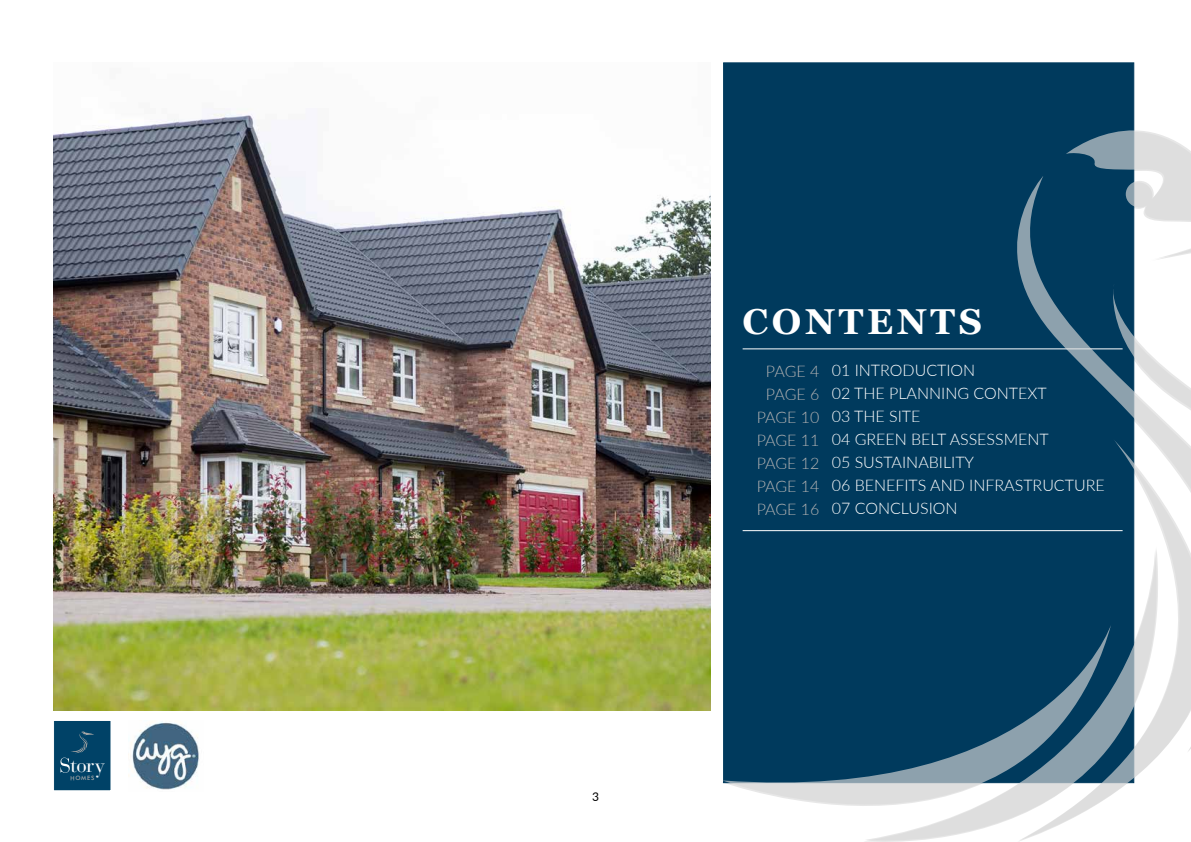
<style>
.page{position:relative;width:1191px;height:842px;background:#fff}
.page>*{position:absolute;margin:0;border:0;box-sizing:border-box;transform-origin:0 0}
.t1{font:700 36px "Georgia";letter-spacing:.1em;color:#fff}
.t2{font:20.6px "Bauer Bodoni LT";color:#fff}
.t3{font:300 16px/23px "Lato";color:#fff}
.t4{font:300 16px/23px "Lato";letter-spacing:-.015em;color:#b3b2b2;text-align:center}
.t5{font:12px "Lato";color:#000}
.t6{font:500 6px "Futura BT";color:#a5a5a4}
</style>
<div class="page">
<div style="left:723px;top:62px;width:411px;height:721px;background:#003a5d;border:1px solid #003a5d"></div>
<img style="left:53px;top:112px;width:657px;height:599px">
<hr style="left:742px;top:348px;width:380px;height:1px;background:#fff">
<hr style="left:742px;top:530px;width:380px;height:1px;background:#fff">
<svg style="left:723px;top:624px;width:142px;height:182px"></svg>
<svg style="left:865px;top:747px;width:153px;height:93px"></svg>
<svg style="left:1018px;top:751px;width:144px;height:89px"></svg>
<svg style="left:975px;top:176px;width:216px;height:575px"></svg>
<svg style="left:1063px;top:130px;width:128px;height:131px"></svg>
<img style="left:128px;top:721px;width:71px;height:69px">
<div style="left:54px;top:720px;width:57px;height:71px;background:#004267"></div>
<svg style="left:60px;top:731px;width:34px;height:49px"></svg>
<div style="left:53px;top:720px;width:58px;height:71px;border:1px solid #fff"></div>
<p class="t2" style="left:70px;top:753px;width:36px">tory</p>
<p class="t6" style="left:75px;top:775px;width:20px">OMES</p>
<p class="t5" style="left:592px;top:788px;width:8px">3</p>
<h1 class="t1" style="left:742px;top:298px;width:241px">CONTENTS</h1>
<p class="t3" style="left:831px;top:359px;width:274px">01 INTRODUCTION<br>02 THE PLANNING CONTEXT<br>03 THE SITE<br>04 GREEN BELT ASSESSMENT<br>05 SUSTAINABILITY<br>06 BENEFITS AND INFRASTRUCTURE<br>07 CONCLUSION</p>
<p class="t4" style="left:756px;top:359px;width:64px">PAGE 4<br>PAGE 6<br>PAGE 10<br>PAGE 11<br>PAGE 12<br>PAGE 14<br>PAGE 16</p>
</div>
